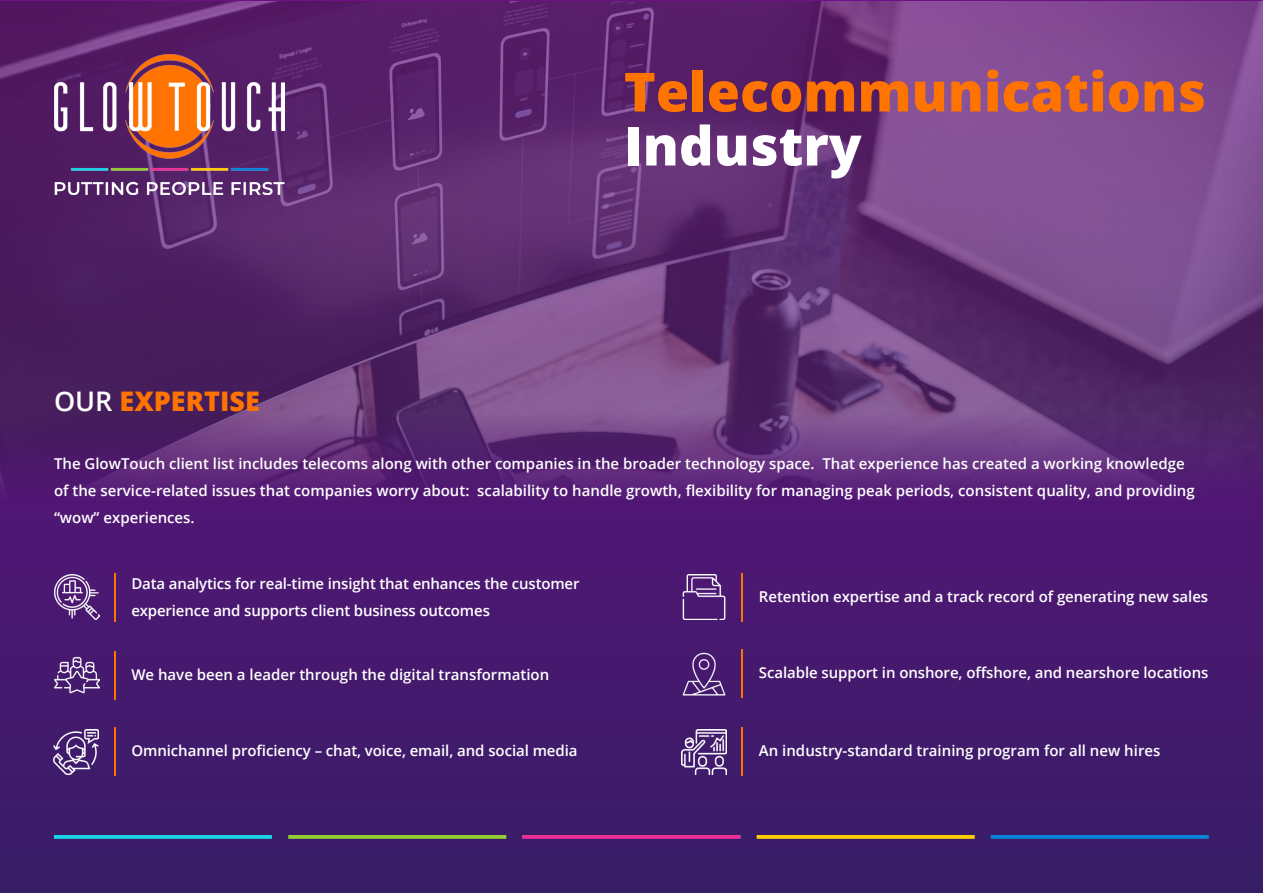
<style>
.page{position:relative;width:1263px;height:893px;background:#431a6d}
.page>*{position:absolute;margin:0;border:0;box-sizing:border-box;transform-origin:0 0}
.t1{font:800 54px "Open Sans";color:#ff7300}
.t2{font:800 54px "Open Sans";color:#fff}
.t3{font:800 27px "Open Sans";color:#ff7300}
.t4{font:600 15px/27px "Open Sans";color:#fff}
.s1{font-weight:600;color:#fff}
</style>
<div class="page">
<img style="left:0;top:2px;width:1263px;height:532px">
<img style="left:54px;top:54px;width:231px;height:141px">
<img style="left:54px;top:835px;width:1155px;height:4px">
<hr style="left:741px;top:650px;width:2px;height:48px;background:#ff7300">
<hr style="left:741px;top:728px;width:2px;height:48px;background:#ff7300">
<hr style="left:741px;top:573px;width:2px;height:48px;background:#ff7300">
<hr style="left:114px;top:728px;width:1px;height:48px;background:#ff7300">
<hr style="left:114px;top:651px;width:1px;height:48px;background:#ff7300">
<hr style="left:114px;top:573px;width:1px;height:48px;background:#ff7300">
<img style="left:54px;top:729px;width:45px;height:45px">
<img style="left:682px;top:652px;width:44px;height:44px">
<img style="left:54px;top:575px;width:45px;height:45px">
<img style="left:681px;top:729px;width:45px;height:45px">
<img style="left:682px;top:575px;width:44px;height:45px">
<img style="left:54px;top:656px;width:45px;height:38px">
<p class="t3" style="left:54px;top:380px;width:207px"><span class="s1">OUR</span> EXPERTISE</p>
<p class="t1" style="left:624px;top:51px;width:584px">Telecommunications</p>
<p class="t2" style="left:624px;top:105px;width:239px">Industry</p>
<p class="t4" style="left:54px;top:450px;width:1142px">The GlowTouch client list includes telecoms along with other companies in the broader technology space. That experience has created a working knowledge of the service-related issues that companies worry about: scalability to handle growth, flexibility for managing peak periods, consistent quality, and providing “wow” experiences.</p>
<p class="t4" style="left:131px;top:570px;width:450px">Data analytics for real-time insight that enhances the customer experience and supports client business outcomes</p>
<p class="t4" style="left:131px;top:661px;width:419px">We have been a leader through the digital transformation</p>
<p class="t4" style="left:131px;top:737px;width:448px">Omnichannel proficiency – chat, voice, email, and social media</p>
<p class="t4" style="left:759px;top:583px;width:451px">Retention expertise and a track record of generating new sales</p>
<p class="t4" style="left:759px;top:659px;width:451px">Scalable support in onshore, offshore, and nearshore locations</p>
<p class="t4" style="left:759px;top:737px;width:403px">An industry-standard training program for all new hires</p>
</div>
